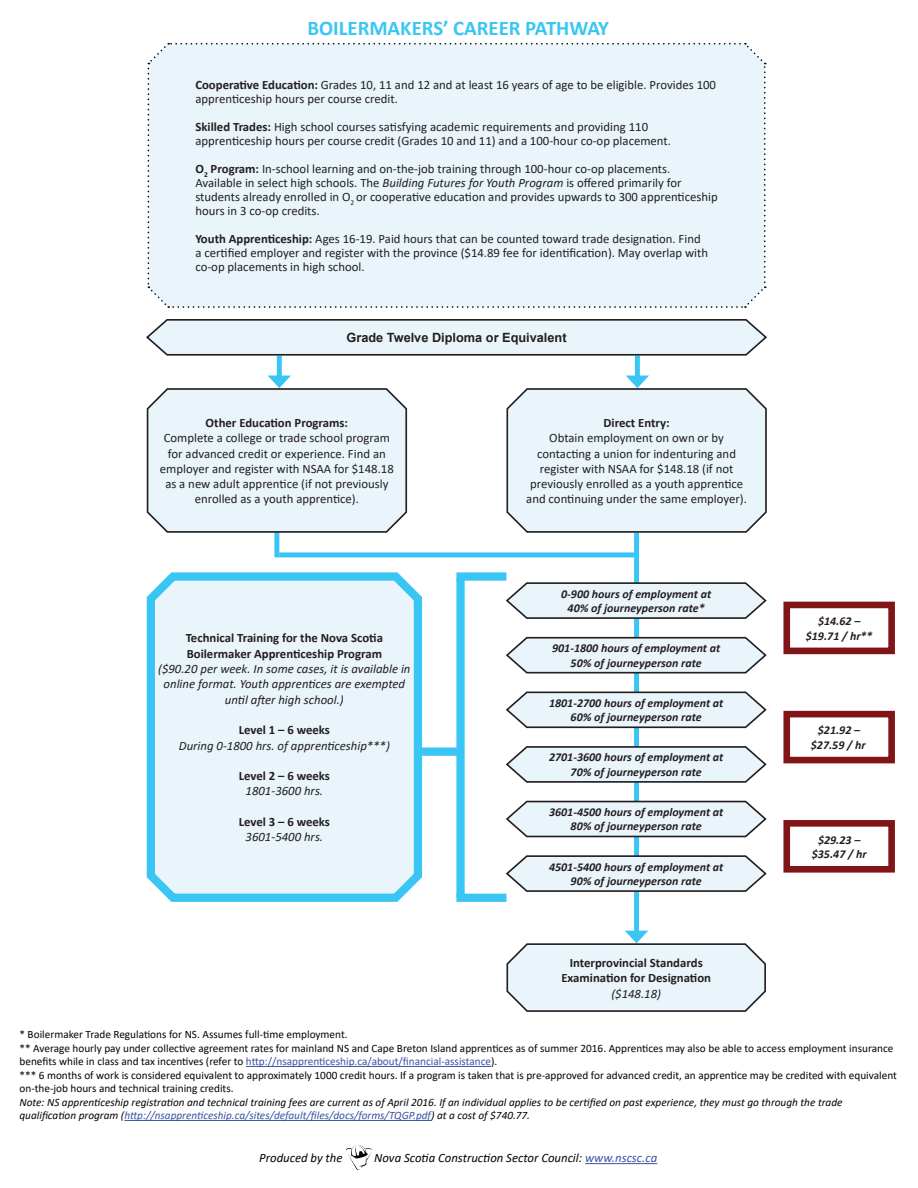
<style>
.page{position:relative;width:918px;height:1188px;background:#fff}
.page>*{position:absolute;margin:0;border:0;box-sizing:border-box;transform-origin:0 0}
.t1{font:700 20.85px "Calibri";color:#3ac6f4}
.t2{font:12.75px/15.3px "Calibri";color:#231f20}
.t3{font:700 12.75px/15.3px "Calibri";color:#231f20;text-align:center}
.t4{font:italic 12.75px/15.3px "Calibri";color:#231f20;text-align:center}
.t5{font:italic 12.75px "Calibri";color:#040503}
.t6{font:700 12.75px "Arial";color:#231f20}
.t7{font:italic 700 12px/14.4px "Calibri";color:#231f20;text-align:center}
.t8{font:11.25px/13.5px "Calibri";color:#040503}
.t9{font:italic 11.25px/13.5px "Calibri";color:#040503}
.s1{font-weight:700}
.s2{font-style:italic}
.s3{color:#3853a3}
</style>
<div class="page">
<hr style="left:246px;top:1066px;width:245px;height:1px;background:#3853a3">
<hr style="left:124px;top:1120px;width:307px;height:1px;background:#3853a3">
<hr style="left:585px;top:1163px;width:72px;height:1px;background:#3853a3">
<div style="left:274px;top:532px;width:5px;height:25px;background:#3ac6f4"></div>
<div style="left:634px;top:533px;width:5px;height:402px;background:#3ac6f4"></div>
<div style="left:148px;top:43px;width:618px;height:265px;background:#eaf5fb"></div>
<svg style="left:505px;top:581px;width:262px;height:39px;background:#dbe3e8"></svg>
<svg style="left:505px;top:635px;width:262px;height:39px;background:#dbe3e8"></svg>
<svg style="left:505px;top:690px;width:262px;height:39px;background:#dbe3e8"></svg>
<svg style="left:505px;top:745px;width:262px;height:39px;background:#dbe3e8"></svg>
<svg style="left:506px;top:799px;width:261px;height:39px;background:#dbe3e8"></svg>
<svg style="left:505px;top:854px;width:262px;height:39px;background:#dbe3e8"></svg>
<svg style="left:506px;top:931px;width:260px;height:81px"></svg>
<svg style="left:146px;top:572px;width:284px;height:330px;background:#d9f0fa"></svg>
<div style="left:783px;top:602px;width:112px;height:52px;border:7px solid #801416"></div>
<div style="left:783px;top:711px;width:112px;height:52px;border:7px solid #801416"></div>
<div style="left:783px;top:820px;width:112px;height:53px;border:7px solid #801416"></div>
<div style="left:277px;top:356px;width:5px;height:24px;background:#3ac6f4"></div>
<svg style="left:146px;top:376px;width:262px;height:158px;background:#e5eff4"></svg>
<div style="left:635px;top:356px;width:5px;height:24px;background:#3ac6f4"></div>
<svg style="left:506px;top:376px;width:261px;height:158px;background:#e5eff5"></svg>
<svg style="left:146px;top:319px;width:621px;height:37px;background:#d8e1e6"></svg>
<div style="left:279px;top:552px;width:360px;height:5px;background:#3ac6f4"></div>
<div style="left:456px;top:578px;width:9px;height:158px;background:#3ac6f4"></div>
<div style="left:456px;top:736px;width:9px;height:161px;background:#3ac6f4"></div>
<div style="left:456px;top:572px;width:50px;height:9px;background:#3ac6f4"></div>
<div style="left:456px;top:894px;width:50px;height:8px;background:#3ac6f4"></div>
<div style="left:417px;top:748px;width:42px;height:8px;background:#3ac6f4"></div>
<img style="left:346px;top:1146px;width:26px;height:24px">
<h1 class="t1" style="left:307px;top:14px;width:303px">BOILERMAKERS’ CAREER PATHWAY</h1>
<p class="t2" style="left:195px;top:77px;width:522px;line-height:14px"><span class="s1">Cooperative Education:</span> Grades 10, 11 and 12 and at least 16 years of age to be eligible. Provides 100 apprenticeship hours per course credit.</p>
<p class="t2" style="left:195px;top:119px;width:477px;line-height:14.1px"><span class="s1">Skilled Trades:</span> High school courses satisfying academic requirements and providing 110 apprenticeship hours per course credit (Grades 10 and 11) and a 100-hour co-op placement.</p>
<p class="t2" style="left:195px;top:162px;width:524px;line-height:14px"><span class="s1">O</span><sub>2</sub> <span class="s1">Program:</span> In-school learning and on-the-job training through 100-hour co-op placements.<br>Available in select high schools. The <span class="s2">Building Futures for Youth Program</span> is offered primarily for students already enrolled in O<sub>2</sub> or cooperative education and provides upwards to 300 apprenticeship hours in 3 co-op credits.</p>
<p class="t2" style="left:195px;top:232px;width:514px;line-height:14.1px"><span class="s1">Youth Apprenticeship:</span> Ages 16-19. Paid hours that can be counted toward trade designation. Find a certified employer and register with the province ($14.89 fee for identification). May overlap with co-op placements in high school.</p>
<p class="t6" style="left:347px;top:328px;width:222px">Grade Twelve Diploma or Equivalent</p>
<p class="t3" style="left:206px;top:415px;width:144px">Other Education Programs:</p>
<p class="t2" style="left:160px;top:430px;width:235px;text-align:center">Complete a college or trade school program for advanced credit or experience. Find an employer and register with NSAA for $148.18 as a new adult apprentice (if not previously enrolled as a youth apprentice).</p>
<p class="t3" style="left:186px;top:630px;width:199px;text-align:left">Technical Training for the Nova Scotia<br>Boilermaker Apprenticeship Program</p>
<p class="t4" style="left:158px;top:661px;width:254px">($90.20 per week. In some cases, it is available in online format. Youth apprentices are exempted until after high school.)</p>
<p class="t3" style="left:239px;top:722px;width:93px">Level 1 – 6 weeks</p>
<p class="t4" style="left:179px;top:737px;width:212px">During 0-1800 hrs. of apprenticeship***)</p>
<p class="t3" style="left:239px;top:768px;width:93px">Level 2 – 6 weeks</p>
<p class="t4" style="left:246px;top:783px;width:79px">1801-3600 hrs.</p>
<p class="t3" style="left:239px;top:814px;width:93px">Level 3 – 6 weeks</p>
<p class="t4" style="left:246px;top:829px;width:79px">3601-5400 hrs.</p>
<p class="t3" style="left:604px;top:415px;width:68px">Direct Entry:</p>
<p class="t2" style="left:526px;top:430px;width:222px;text-align:center">Obtain employment on own or by contacting a union for indenturing and register with NSAA for $148.18 (if not previously enrolled as a youth apprentice and continuing under the same employer).</p>
<p class="t7" style="left:561px;top:586px;width:152px">0-900 hours of employment at<br>40% of journeyperson rate*</p>
<p class="t7" style="left:552px;top:641px;width:170px">901-1800 hours of employment at<br>50% of journeyperson rate</p>
<p class="t7" style="left:549px;top:695px;width:176px">1801-2700 hours of employment at<br>60% of journeyperson rate</p>
<p class="t7" style="left:549px;top:750px;width:176px">2701-3600 hours of employment at<br>70% of journeyperson rate</p>
<p class="t7" style="left:549px;top:804px;width:176px">3601-4500 hours of employment at<br>80% of journeyperson rate</p>
<p class="t7" style="left:549px;top:859px;width:176px">4501-5400 hours of employment at<br>90% of journeyperson rate</p>
<p class="t3" style="left:561px;top:955px;width:151px">Interprovincial Standards<br>Examination for Designation</p>
<p class="t4" style="left:611px;top:985px;width:51px">($148.18)</p>
<p class="t7" style="left:806px;top:614px;width:68px">$14.62 – $19.71 / hr**</p>
<p class="t7" style="left:811px;top:723px;width:56px">$21.92 – $27.59 / hr</p>
<p class="t7" style="left:812px;top:832px;width:56px">$29.23 – $35.47 / hr</p>
<p class="t8" style="left:20px;top:1027px;width:879px">* Boilermaker Trade Regulations for NS. Assumes full-time employment.<br>** Average hourly pay under collective agreement rates for mainland NS and Cape Breton Island apprentices as of summer 2016. Apprentices may also be able to access employment insurance benefits while in class and tax incentives (refer to <span class="s3">http://nsapprenticeship.ca/about/financial-assistance</span>).<br>*** 6 months of work is considered equivalent to approximately 1000 credit hours. If a program is taken that is pre-approved for advanced credit, an apprentice may be credited with equivalent on-the-job hours and technical training credits.</p>
<p class="t9" style="left:20px;top:1095px;width:825px">Note: NS apprenticeship registration and technical training fees are current as of April 2016. If an individual applies to be certified on past experience, they must go through the trade qualification program (<span class="s3">http://nsapprenticeship.ca/sites/default/files/docs/forms/TQGP.pdf</span>) at a cost of $740.77.</p>
<p class="t5" style="left:259px;top:1149px;width:85px">Produced by the</p>
<p class="t5" style="left:374px;top:1149px;width:284px">Nova Scotia Construction Sector Council: <span class="s3">www.nscsc.ca</span></p>
</div>
